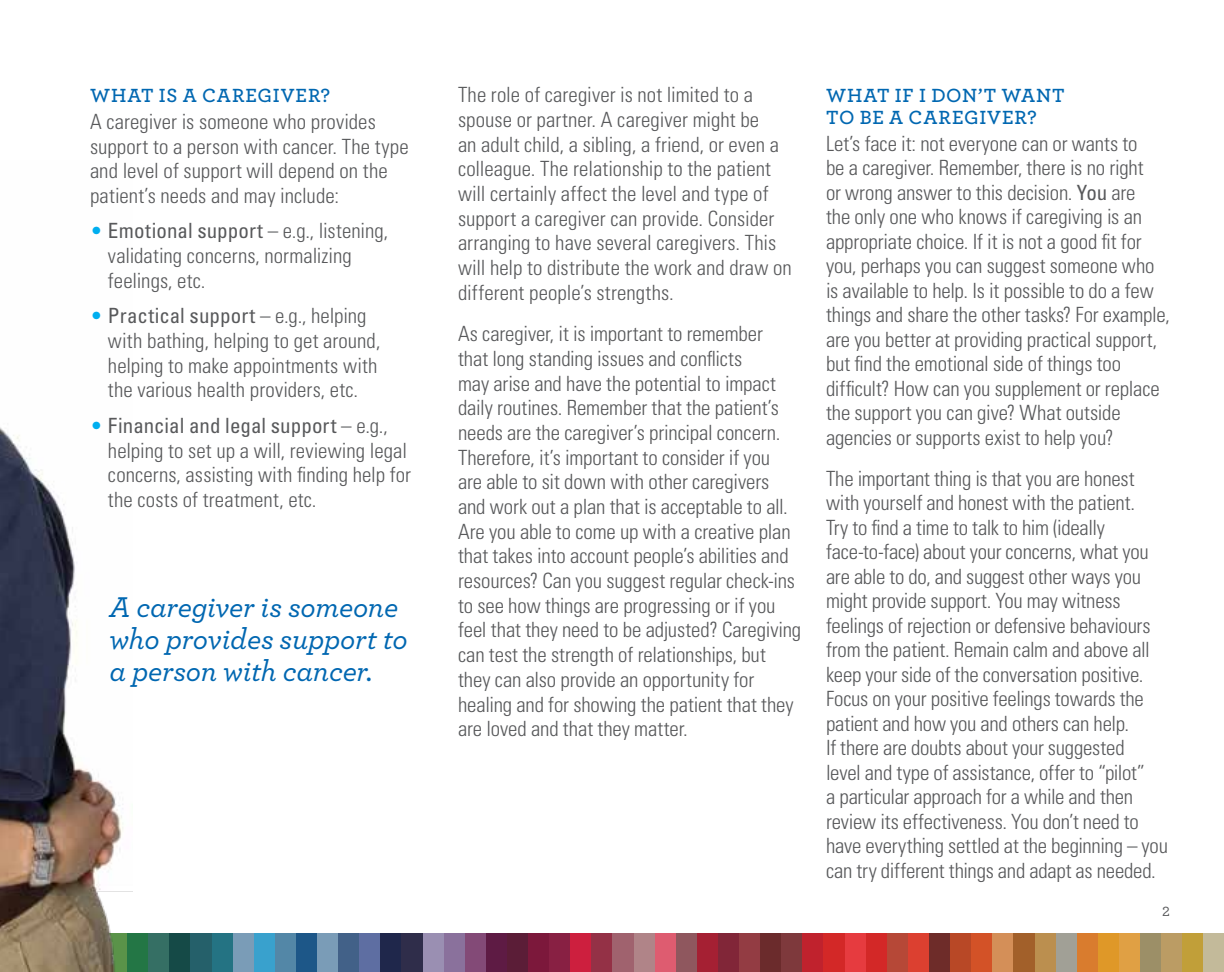
<style>
.page{position:relative;width:1224px;height:972px;background:#fff}
.page>*{position:absolute;margin:0;border:0;box-sizing:border-box;transform-origin:0 0}
.t1{font:italic 500 30px/32px "Archer";letter-spacing:-.01em;color:#0067b1}
.t2{font:300 condensed 21px/24.6px "Univers";letter-spacing:-.005em;color:#58595b}
.t3{font:600 20px/22px "Archer";letter-spacing:.045em;color:#0067b1}
.t4{font:14px "Archer Medium LF";color:#58595b}
.s1{color:#00aeef}
.s2{font-weight:400}
</style>
<div class="page">
<div style="left:1203px;top:934px;width:21px;height:38px;background:#c3ba9a"></div>
<div style="left:1182px;top:934px;width:21px;height:38px;background:#c19f39"></div>
<div style="left:1161px;top:934px;width:21px;height:38px;background:#bb9c64"></div>
<div style="left:1140px;top:934px;width:21px;height:38px;background:#9c8f67"></div>
<div style="left:1118px;top:934px;width:22px;height:38px;background:#e0a044"></div>
<div style="left:1097px;top:934px;width:21px;height:38px;background:#df9828"></div>
<div style="left:1076px;top:934px;width:21px;height:38px;background:#d97c2e"></div>
<div style="left:1055px;top:934px;width:21px;height:38px;background:#a1a096"></div>
<div style="left:1034px;top:934px;width:21px;height:38px;background:#bb8f4f"></div>
<div style="left:1013px;top:934px;width:21px;height:38px;background:#a2602a"></div>
<div style="left:992px;top:934px;width:21px;height:38px;background:#d48f58"></div>
<div style="left:971px;top:934px;width:21px;height:38px;background:#d35227"></div>
<div style="left:950px;top:934px;width:21px;height:38px;background:#b84826"></div>
<div style="left:929px;top:934px;width:21px;height:38px;background:#6e2c29"></div>
<div style="left:907px;top:934px;width:22px;height:38px;background:#dc4030"></div>
<div style="left:886px;top:934px;width:21px;height:38px;background:#b64837"></div>
<div style="left:865px;top:934px;width:21px;height:38px;background:#d32827"></div>
<div style="left:844px;top:934px;width:21px;height:38px;background:#e63b3f"></div>
<div style="left:823px;top:934px;width:21px;height:38px;background:#d32827"></div>
<div style="left:802px;top:934px;width:21px;height:38px;background:#c0222d"></div>
<div style="left:781px;top:934px;width:21px;height:38px;background:#7e393c"></div>
<div style="left:760px;top:934px;width:21px;height:38px;background:#6b2b2c"></div>
<div style="left:739px;top:934px;width:21px;height:38px;background:#933c43"></div>
<div style="left:718px;top:934px;width:21px;height:38px;background:#812638"></div>
<div style="left:696px;top:934px;width:22px;height:38px;background:#a52033"></div>
<div style="left:675px;top:934px;width:21px;height:38px;background:#8f575e"></div>
<div style="left:654px;top:934px;width:21px;height:38px;background:#de5c70"></div>
<div style="left:633px;top:934px;width:21px;height:38px;background:#b08488"></div>
<div style="left:612px;top:934px;width:21px;height:38px;background:#a0626e"></div>
<div style="left:591px;top:934px;width:21px;height:38px;background:#943146"></div>
<div style="left:570px;top:934px;width:21px;height:38px;background:#cd1f3e"></div>
<div style="left:549px;top:934px;width:21px;height:38px;background:#882043"></div>
<div style="left:528px;top:934px;width:21px;height:38px;background:#7c183b"></div>
<div style="left:506px;top:934px;width:22px;height:38px;background:#5b1d37"></div>
<div style="left:485px;top:934px;width:22px;height:38px;background:#5e1b44"></div>
<div style="left:464px;top:934px;width:21px;height:38px;background:#834a77"></div>
<div style="left:443px;top:934px;width:21px;height:38px;background:#8a719c"></div>
<div style="left:422px;top:934px;width:21px;height:38px;background:#9a8fb2"></div>
<div style="left:401px;top:934px;width:21px;height:38px;background:#2f2d4a"></div>
<div style="left:380px;top:934px;width:21px;height:38px;background:#1f274b"></div>
<div style="left:359px;top:934px;width:21px;height:38px;background:#5e6ea2"></div>
<div style="left:338px;top:934px;width:21px;height:38px;background:#426188"></div>
<div style="left:317px;top:934px;width:21px;height:38px;background:#7a9cb7"></div>
<div style="left:295px;top:934px;width:22px;height:38px;background:#1d5788"></div>
<div style="left:274px;top:934px;width:21px;height:38px;background:#5387a7"></div>
<div style="left:253px;top:934px;width:21px;height:38px;background:#39a1cd"></div>
<div style="left:232px;top:934px;width:21px;height:38px;background:#7a9cb7"></div>
<div style="left:211px;top:934px;width:21px;height:38px;background:#247383"></div>
<div style="left:190px;top:934px;width:21px;height:38px;background:#25606a"></div>
<div style="left:169px;top:934px;width:21px;height:38px;background:#154a47"></div>
<div style="left:148px;top:934px;width:21px;height:38px;background:#356f64"></div>
<div style="left:127px;top:934px;width:21px;height:38px;background:#237645"></div>
<img style="left:0;top:427px;width:132px;height:545px">
<p class="t3" style="left:90px;top:84px;width:242px">WHAT IS A CAREGIVER?</p>
<p class="t2" style="left:90px;top:109px;width:320px">A caregiver is someone who provides support to a person with cancer. The type and level of support will depend on the patient’s needs and may include:</p>
<p class="t2" style="left:108px;top:218px;width:282px;text-indent:-18px"><span class="s1">•</span> <span class="s2">Emotional support</span> – e.g., listening, validating concerns, normalizing feelings, etc.</p>
<p class="t2" style="left:108px;top:303px;width:274px;text-indent:-18px"><span class="s1">•</span> <span class="s2">Practical support</span> – e.g., helping with bathing, helping to get around, helping to make appointments with the various health providers, etc.</p>
<p class="t2" style="left:108px;top:413px;width:304px;text-indent:-18px"><span class="s1">•</span> <span class="s2">Financial and legal support</span> – e.g., helping to set up a will, reviewing legal concerns, assisting with finding help for the costs of treatment, etc.</p>
<h1 class="t1" style="left:109px;top:590px;width:300px">A caregiver is someone who provides support to a person with cancer.</h1>
<p class="t2" style="left:458px;top:82px;width:335px">The role of caregiver is not limited to a spouse or partner. A caregiver might be<br>an adult child, a sibling, a friend, or even a colleague. The relationship to the patient will certainly affect the level and type of support a caregiver can provide. Consider arranging to have several caregivers. This will help to distribute the work and draw on different people’s strengths.</p>
<p class="t2" style="left:458px;top:321px;width:345px">As caregiver, it is important to remember<br>that long standing issues and conflicts<br>may arise and have the potential to impact daily routines. Remember that the patient’s needs are the caregiver’s principal concern.<br>Therefore, it’s important to consider if you<br>are able to sit down with other caregivers and work out a plan that is acceptable to all.<br>Are you able to come up with a creative plan that takes into account people’s abilities and resources? Can you suggest regular check-ins to see how things are progressing or if you feel that they need to be adjusted? Caregiving can test the strength of relationships, but they can also provide an opportunity for healing and for showing the patient that they are loved and that they matter.</p>
<p class="t3" style="left:826px;top:84px;width:240px">WHAT IF I DON’T WANT<br>TO BE A CAREGIVER?</p>
<p class="t2" style="left:826px;top:131px;width:345px">Let’s face it: not everyone can or wants to<br>be a caregiver. Remember, there is no right<br>or wrong answer to this decision. <span class="s2">You</span> are<br>the only one who knows if caregiving is an appropriate choice. If it is not a good fit for you, perhaps you can suggest someone who is available to help. Is it possible to do a few things and share the other tasks? For example, are you better at providing practical support, but find the emotional side of things too difficult? How can you supplement or replace the support you can give? What outside agencies or supports exist to help you?</p>
<p class="t2" style="left:826px;top:466px;width:343px">The important thing is that you are honest with yourself and honest with the patient.<br>Try to find a time to talk to him (ideally face-to-face) about your concerns, what you are able to do, and suggest other ways you might provide support. You may witness feelings of rejection or defensive behaviours from the patient. Remain calm and above all keep your side of the conversation positive.<br>Focus on your positive feelings towards the patient and how you and others can help.<br>If there are doubts about your suggested<br>level and type of assistance, offer to “pilot”<br>a particular approach for a while and then review its effectiveness. You don’t need to have everything settled at the beginning – you can try different things and adapt as needed.</p>
<p class="t4" style="left:1162px;top:902px;width:9px">2</p>
</div>
